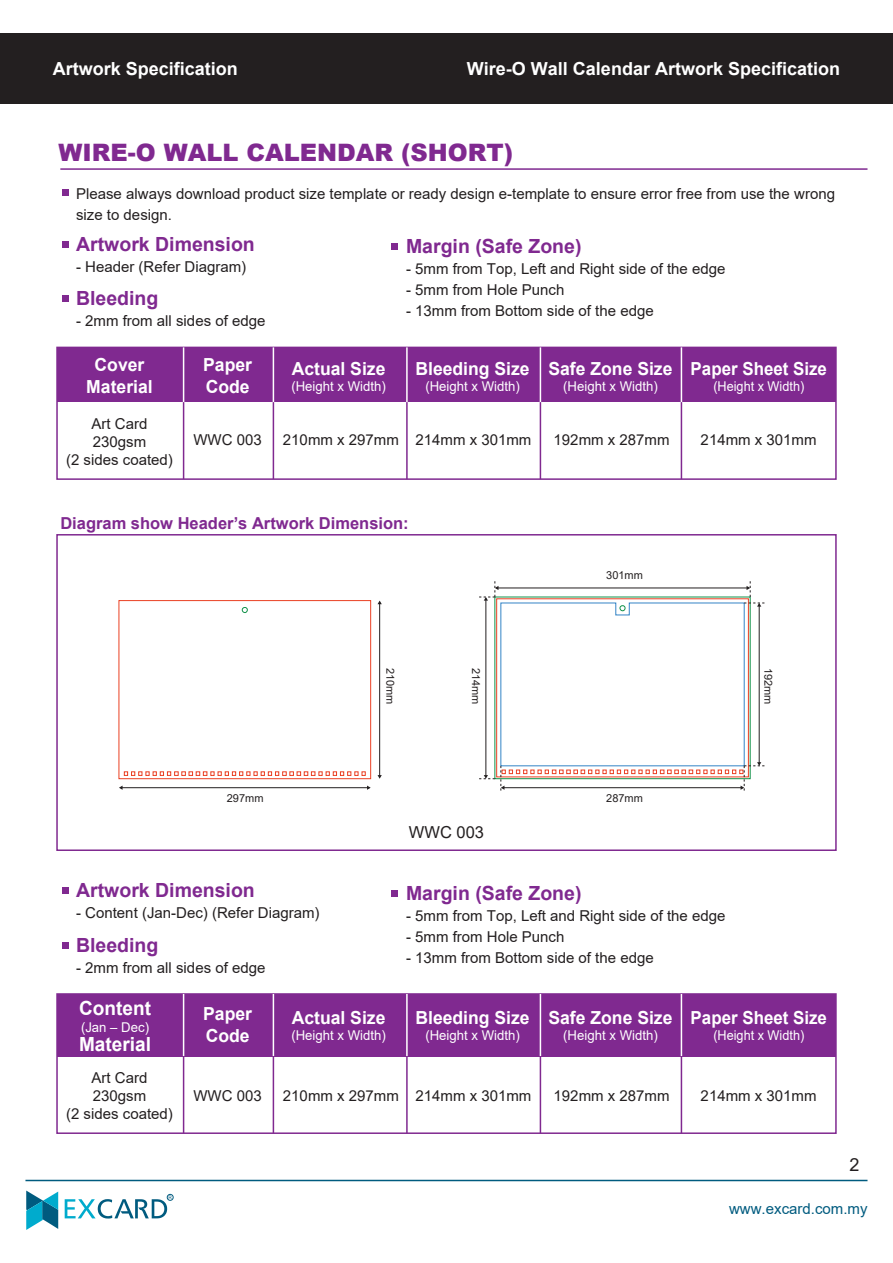
<style>
.page{position:relative;width:893px;height:1263px;background:#fff}
.page>*{position:absolute;margin:0;border:0;box-sizing:border-box;transform-origin:0 0}
.t1{font:900 24px "Arial";color:#802990}
.t2{font:700 19.5px "Arial";color:#802990}
.t3{font:700 19.5px "Arial";color:#fff}
.t4{font:700 18px/21.6px "Arial";color:#fff}
.t5{font:700 18px "Arial";color:#fff;scale:.94 1}
.t6{font:18px "Arial";color:#231f20}
.t7{font:700 16.5px "Arial";color:#802990}
.t8{font:16.5px "Arial";color:#231f20}
.t9{font:15px/18px "Arial";color:#231f20;text-align:center}
.t10{font:15px "Arial";color:#005b7f}
.t11{font:13.5px "Arial";color:#fff}
.t12{font:13.5px "Arial";color:#fff;scale:.94 1}
.t13{font:10.95px "Arial";color:#231f20}
.t14{font:4.8px "Arial";color:#005b7f}
</style>
<div class="page">
<div style="left:57px;top:994px;width:779px;height:62px;background:#802990"></div>
<svg style="left:62px;top:241px;width:6px;height:6px"></svg>
<div style="left:62px;top:189px;width:6px;height:7px;background:#802990"></div>
<svg style="left:62px;top:296px;width:6px;height:6px"></svg>
<div style="left:392px;top:243px;width:6px;height:7px;background:#802990"></div>
<svg style="left:62px;top:888px;width:6px;height:6px"></svg>
<svg style="left:62px;top:942px;width:6px;height:6px"></svg>
<svg style="left:392px;top:890px;width:6px;height:6px"></svg>
<hr style="left:60px;top:168px;width:807px;height:2px;background:#802990">
<div style="left:57px;top:347px;width:779px;height:55px;background:#802990"></div>
<div style="left:56px;top:347px;width:781px;height:133px;border:2px solid #802990"></div>
<hr style="left:273px;top:347px;width:1px;height:55px;background:#fff">
<hr style="left:273px;top:402px;width:1px;height:77px;background:#802990">
<hr style="left:406px;top:347px;width:2px;height:55px;background:#fff">
<hr style="left:406px;top:402px;width:2px;height:77px;background:#802990">
<hr style="left:183px;top:347px;width:1px;height:55px;background:#fff">
<hr style="left:183px;top:402px;width:1px;height:77px;background:#802990">
<hr style="left:540px;top:347px;width:1px;height:55px;background:#fff">
<hr style="left:540px;top:402px;width:1px;height:77px;background:#802990">
<hr style="left:681px;top:347px;width:1px;height:55px;background:#fff">
<hr style="left:681px;top:402px;width:1px;height:77px;background:#802990">
<div style="left:56px;top:993px;width:781px;height:141px;border:2px solid #802990"></div>
<hr style="left:273px;top:994px;width:1px;height:62px;background:#fff">
<hr style="left:273px;top:1056px;width:1px;height:77px;background:#802990">
<hr style="left:406px;top:994px;width:2px;height:62px;background:#fff">
<hr style="left:406px;top:1056px;width:2px;height:77px;background:#802990">
<hr style="left:183px;top:994px;width:1px;height:62px;background:#fff">
<hr style="left:183px;top:1056px;width:1px;height:77px;background:#802990">
<hr style="left:540px;top:994px;width:1px;height:62px;background:#fff">
<hr style="left:540px;top:1056px;width:1px;height:77px;background:#802990">
<hr style="left:681px;top:994px;width:1px;height:62px;background:#fff">
<hr style="left:681px;top:1056px;width:1px;height:77px;background:#802990">
<div style="left:119px;top:600px;width:252px;height:179px;border:1px solid #ea4023"></div>
<svg style="left:124px;top:771px;width:242px;height:5px"></svg>
<svg style="left:242px;top:607px;width:6px;height:6px"></svg>
<hr style="left:379px;top:602px;width:1px;height:175px;background:#231f20">
<hr style="left:121px;top:787px;width:248px;height:1px;background:#231f20">
<svg style="left:119px;top:785px;width:4px;height:5px"></svg>
<div style="left:56px;top:534px;width:781px;height:317px;border:2px solid #802990"></div>
<svg style="left:479px;top:581px;width:286px;height:210px"></svg>
<svg style="left:26px;top:1190px;width:32px;height:40px"></svg>
<svg style="left:65px;top:1194px;width:108px;height:24px"></svg>
<hr style="left:25px;top:1180px;width:842px;height:1px;background:#005b7f">
<div style="left:0;top:33px;width:893px;height:71px;background:#231f20"></div>
<p class="t4" style="left:53px;top:58px;width:187px">Artwork Specification</p>
<p class="t4" style="left:467px;top:58px;width:375px">Wire-O Wall Calendar Artwork Specification</p>
<h1 class="t1" style="left:59px;top:135px;width:456px">WIRE-O WALL CALENDAR (SHORT)</h1>
<p class="t9" style="left:76px;top:183px;width:760px;line-height:21px;text-align:left">Please always download product size template or ready design e-template to ensure error free from use the wrong size to design.</p>
<h2 class="t2" style="left:76px;top:230px;width:180px">Artwork Dimension</h2>
<p class="t9" style="left:76px;top:257px;width:172px">- Header (Refer Diagram)</p>
<h2 class="t2" style="left:76px;top:285px;width:84px">Bleeding</h2>
<p class="t9" style="left:76px;top:312px;width:191px">- 2mm from all sides of edge</p>
<p class="t4" style="left:86px;top:354px;width:68px;text-align:center">Cover<br>Material</p>
<p class="t9" style="left:66px;top:415px;width:108px">Art Card<br>230gsm<br>(2 sides coated)</p>
<p class="t4" style="left:203px;top:354px;width:50px">Paper<br>Code</p>
<p class="t9" style="left:193px;top:431px;width:70px">WWC 003</p>
<p class="t4" style="left:292px;top:358px;width:95px">Actual Size</p>
<p class="t11" style="left:291px;top:377px;width:96px">(Height x Width)</p>
<h2 class="t2" style="left:406px;top:232px;width:177px">Margin (Safe Zone)</h2>
<p class="t9" style="left:406px;top:260px;width:321px">- 5mm from Top, Left and Right side of the edge</p>
<p class="t9" style="left:406px;top:281px;width:160px">- 5mm from Hole Punch</p>
<p class="t9" style="left:406px;top:302px;width:249px">- 13mm from Bottom side of the edge</p>
<p class="t4" style="left:415px;top:358px;width:116px">Bleeding Size</p>
<p class="t11" style="left:425px;top:377px;width:96px">(Height x Width)</p>
<p class="t4" style="left:548px;top:358px;width:126px">Safe Zone Size</p>
<p class="t11" style="left:563px;top:377px;width:96px">(Height x Width)</p>
<p class="t5" style="left:691px;top:356px;width:147px">Paper Sheet Size</p>
<p class="t12" style="left:713px;top:377px;width:98px">(Height x Width)</p>
<p class="t9" style="left:283px;top:431px;width:250px">210mm x 297mm 214mm x 301mm</p>
<p class="t9" style="left:554px;top:431px;width:117px">192mm x 287mm</p>
<p class="t9" style="left:701px;top:431px;width:117px">214mm x 301mm</p>
<p class="t7" style="left:60px;top:511px;width:350px">Diagram show Header’s Artwork Dimension:</p>
<p class="t13" style="left:227px;top:790px;width:38px">297mm</p>
<p class="t13" style="left:398px;top:668px;width:38px;rotate:90deg">210mm</p>
<p class="t13" style="left:606px;top:568px;width:38px">301mm</p>
<p class="t13" style="left:483px;top:668px;width:38px;rotate:90deg">214mm</p>
<p class="t13" style="left:776px;top:668px;width:38px;rotate:90deg">192mm</p>
<p class="t13" style="left:606px;top:790px;width:38px">287mm</p>
<h2 class="t2" style="left:76px;top:877px;width:180px">Artwork Dimension</h2>
<p class="t9" style="left:76px;top:904px;width:245px">- Content (Jan-Dec) (Refer Diagram)</p>
<h2 class="t2" style="left:76px;top:931px;width:84px">Bleeding</h2>
<p class="t9" style="left:76px;top:958px;width:191px">- 2mm from all sides of edge</p>
<h2 class="t3" style="left:79px;top:995px;width:73px">Content</h2>
<p class="t11" style="left:81px;top:1017px;width:70px">(Jan – Dec)</p>
<h2 class="t3" style="left:79px;top:1030px;width:73px">Material</h2>
<p class="t4" style="left:203px;top:1003px;width:50px">Paper<br>Code</p>
<p class="t4" style="left:292px;top:1007px;width:95px">Actual Size</p>
<p class="t11" style="left:291px;top:1026px;width:96px">(Height x Width)</p>
<p class="t8" style="left:409px;top:821px;width:77px">WWC 003</p>
<h2 class="t2" style="left:406px;top:879px;width:177px">Margin (Safe Zone)</h2>
<p class="t9" style="left:406px;top:906px;width:321px">- 5mm from Top, Left and Right side of the edge</p>
<p class="t9" style="left:406px;top:927px;width:160px">- 5mm from Hole Punch</p>
<p class="t9" style="left:406px;top:948px;width:249px">- 13mm from Bottom side of the edge</p>
<p class="t4" style="left:415px;top:1007px;width:116px">Bleeding Size</p>
<p class="t11" style="left:425px;top:1026px;width:96px">(Height x Width)</p>
<p class="t4" style="left:548px;top:1007px;width:126px">Safe Zone Size</p>
<p class="t11" style="left:563px;top:1026px;width:96px">(Height x Width)</p>
<p class="t5" style="left:691px;top:1005px;width:147px">Paper Sheet Size</p>
<p class="t12" style="left:713px;top:1026px;width:98px">(Height x Width)</p>
<p class="t9" style="left:66px;top:1069px;width:108px">Art Card<br>230gsm<br>(2 sides coated)</p>
<p class="t9" style="left:193px;top:1086px;width:70px">WWC 003</p>
<p class="t14" style="left:169px;top:1194px;width:5px">R</p>
<p class="t9" style="left:283px;top:1086px;width:250px">210mm x 297mm 214mm x 301mm</p>
<p class="t9" style="left:554px;top:1086px;width:117px">192mm x 287mm</p>
<p class="t9" style="left:701px;top:1086px;width:117px">214mm x 301mm</p>
<p class="t6" style="left:849px;top:1152px;width:12px">2</p>
<p class="t10" style="left:729px;top:1198px;width:140px">www.excard.com.my</p>
</div>
